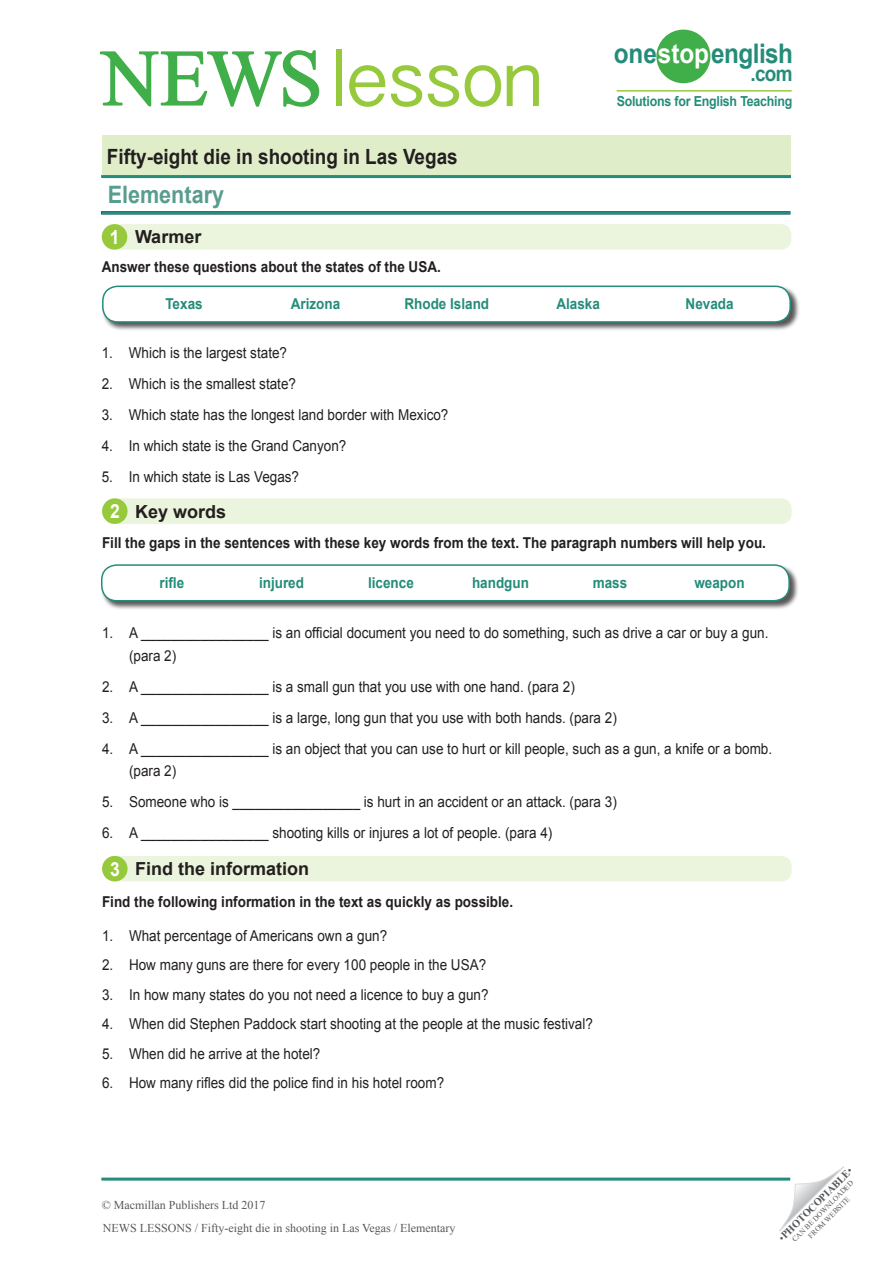
<style>
.page{position:relative;width:893px;height:1263px;background:#fff}
.page>*{position:absolute;margin:0;border:0;box-sizing:border-box;transform-origin:0 0}
.t1{font:75px "Telugu Sangam MN";letter-spacing:-.04em;color:#97c93c}
.t2{font:700 27px "Arial";letter-spacing:-.02em;color:#248c79;scale:.9 1}
.t3{font:700 24px "Arial";color:#599d8e;scale:.9 1}
.t4{font:700 21px "Arial";color:#231f20;scale:.9 1}
.t5{font:700 21px "Arial";color:#248c79;scale:.9 1}
.key_exercise_titles{font:700 19.5px "Arial";color:#fff;scale:.9 1}
.t6{font:700 18px "Arial";color:#231f20}
.t7{font:15px/22.5px "Arial";color:#231f20;scale:.9 1}
.body_text{font:700 15px "Arial";color:#231f20;scale:.9 1}
.key_exercise_titles-2{font:700 15px "Arial";color:#248c79;scale:.9 1}
.t8{font:700 13.8px "Arial";letter-spacing:-.02em;color:#248c79;scale:.9 1}
.t9{font:12px "Times New Roman";color:#57585a}
.t10{font:700 10.5px "Times New Roman";color:#57585a}
.t11{font:7.5px/9px "Times New Roman";color:#57585a;text-align:center}
.s1{font-family:"Times New Roman";font-size:79.5px;color:#40ae49}
.s2{color:#fff}
.s3{font-weight:400}
</style>
<div class="page">
<svg style="left:779px;top:1167px;width:65px;height:64px"></svg>
<hr style="left:101px;top:1177px;width:689px;height:3px;background:#248c79">
<div style="left:102px;top:135px;width:688px;height:40px;background:#e0edc9"></div>
<hr style="left:102px;top:175px;width:689px;height:3px;background:#248c79">
<hr style="left:102px;top:211px;width:688px;height:3px;background:#248c79">
<svg style="left:99px;top:50px;width:221px;height:57px"></svg>
<div style="left:657px;top:30px;width:53px;height:52px;background:#40ae49;border-radius:50%"></div>
<div style="left:656px;top:30px;width:54px;height:53px;border:2px solid #40ae49;border-radius:50%"></div>
<hr style="left:617px;top:90px;width:175px;height:2px;background:#97c93c">
<div style="left:104px;top:856px;width:688px;height:25px;background:#ebf4dc;border-radius:10px"></div>
<div style="left:102px;top:856px;width:26px;height:25px;background:#97c93c;border-radius:50%"></div>
<div style="left:104px;top:498px;width:688px;height:26px;background:#ebf4dc;border-radius:10px"></div>
<div style="left:102px;top:498px;width:26px;height:26px;background:#97c93c;border-radius:50%"></div>
<div style="left:103px;top:224px;width:688px;height:26px;background:#ebf4dc;border-radius:10px"></div>
<div style="left:102px;top:224px;width:25px;height:26px;background:#97c93c;border-radius:50%"></div>
<div style="left:101px;top:564px;width:698px;height:46px;background:#231f20;opacity:.75"></div>
<div style="left:102px;top:565px;width:687px;height:36px;background:#fff;border-radius:15px"></div>
<div style="left:101px;top:564px;width:689px;height:37px;border:2px solid #248c79;border-radius:15px"></div>
<div style="left:102px;top:285px;width:698px;height:47px;background:#231f20;opacity:.75"></div>
<div style="left:103px;top:286px;width:687px;height:36px;background:#fff;border-radius:15px"></div>
<div style="left:102px;top:286px;width:689px;height:37px;border:2px solid #248c79;border-radius:15px"></div>
<h1 class="t1" style="left:102px;top:36px;width:442px"><span class="s1">NEWS</span>lesson</h1>
<h2 class="t2" style="left:614px;top:35px;width:201px">one <span class="s2">stop</span> english</h2>
<h3 class="t5" style="left:751px;top:60px;width:48px">.com</h3>
<p class="t8" style="left:617px;top:92px;width:197px">Solutions for English Teaching</p>
<h3 class="t4" style="left:107px;top:142px;width:391px">Fifty-eight die in shooting in Las Vegas</h3>
<h3 class="t3" style="left:108px;top:178px;width:131px">Elementary</h3>
<p class="key_exercise_titles" style="left:110px;top:224px;width:12px">1</p>
<p class="t6" style="left:135px;top:225px;width:68px">Warmer</p>
<p class="body_text" style="left:102px;top:257px;width:378px">Answer these questions about the states of the USA.</p>
<p class="key_exercise_titles-2" style="left:165px;top:294px;width:43px">Texas</p>
<p class="key_exercise_titles-2" style="left:291px;top:294px;width:57px">Arizona</p>
<p class="key_exercise_titles-2" style="left:404px;top:294px;width:96px">Rhode Island</p>
<p class="key_exercise_titles-2" style="left:556px;top:294px;width:50px">Alaska</p>
<p class="key_exercise_titles-2" style="left:686px;top:294px;width:55px">Nevada</p>
<p class="t7" style="left:102px;top:342px;width:207px">1. Which is the largest state?</p>
<p class="t7" style="left:102px;top:373px;width:217px">2. Which is the smallest state?</p>
<p class="t7" style="left:102px;top:404px;width:387px">3. Which state has the longest land border with Mexico?</p>
<p class="t7" style="left:102px;top:435px;width:273px">4. In which state is the Grand Canyon?</p>
<p class="t7" style="left:102px;top:466px;width:221px">5. In which state is Las Vegas?</p>
<p class="key_exercise_titles" style="left:110px;top:498px;width:12px">2</p>
<p class="t6" style="left:135px;top:499px;width:93px">Key words</p>
<p class="body_text" style="left:102px;top:533px;width:739px">Fill the gaps in the sentences with these key words from the text. The paragraph numbers will help you.</p>
<p class="key_exercise_titles-2" style="left:160px;top:573px;width:29px">rifle</p>
<p class="key_exercise_titles-2" style="left:259px;top:573px;width:52px">injured</p>
<p class="key_exercise_titles-2" style="left:368px;top:573px;width:52px">licence</p>
<p class="key_exercise_titles-2" style="left:472px;top:573px;width:65px">handgun</p>
<p class="key_exercise_titles-2" style="left:593px;top:573px;width:40px">mass</p>
<p class="key_exercise_titles-2" style="left:694px;top:573px;width:57px">weapon</p>
<p class="t7" style="left:129px;top:622px;width:712px;text-indent:-27px">1. A _________________ is an official document you need to do something, such as drive a car or buy a gun. (para 2)</p>
<p class="t7" style="left:102px;top:675px;width:527px">2. A _________________ is a small gun that you use with one hand. (para 2)</p>
<p class="t7" style="left:102px;top:706px;width:574px">3. A _________________ is a large, long gun that you use with both hands. (para 2)</p>
<p class="t7" style="left:129px;top:737px;width:716px;text-indent:-27px">4. A _________________ is an object that you can use to hurt or kill people, such as a gun, a knife or a bomb. (para 2)</p>
<p class="t7" style="left:102px;top:791px;width:573px">5. Someone who is _________________ is hurt in an accident or an attack. (para 3)</p>
<p class="t7" style="left:102px;top:822px;width:502px">6. A _________________ shooting kills or injures a lot of people. (para 4)</p>
<p class="key_exercise_titles" style="left:110px;top:856px;width:12px">3</p>
<p class="t6" style="left:135px;top:857px;width:176px">Find the information</p>
<p class="body_text" style="left:102px;top:892px;width:458px">Find the following information in the text as quickly as possible.</p>
<p class="t7" style="left:102px;top:924px;width:318px">1. What percentage of Americans own a gun?</p>
<p class="t7" style="left:102px;top:954px;width:428px">2. How many guns are there for every 100 people in the USA?</p>
<p class="t7" style="left:102px;top:983px;width:431px">3. In how many states do you not need a licence to buy a gun?</p>
<p class="t7" style="left:102px;top:1013px;width:547px">4. When did Stephen Paddock start shooting at the people at the music festival?</p>
<p class="t7" style="left:102px;top:1042px;width:244px">5. When did he arrive at the hotel?</p>
<p class="t7" style="left:102px;top:1072px;width:382px">6. How many rifles did the police find in his hotel room?</p>
<p class="t9" style="left:102px;top:1197px;width:165px">© Macmillan Publishers Ltd 2017</p>
<p class="t9" style="left:103px;top:1220px;width:354px">NEWS LESSONS / Fifty-eight die in shooting in Las Vegas / Elementary</p>
<p class="t10" style="left:775px;top:1234px;width:101px;rotate:-45deg"><span class="s3">•</span>PHOTOCOPIABLE<span class="s3">•</span></p>
<p class="t11" style="left:790px;top:1237px;width:85px;rotate:-45deg">CAN BE DOWNLOADED<br>FROM WEBSITE</p>
</div>
